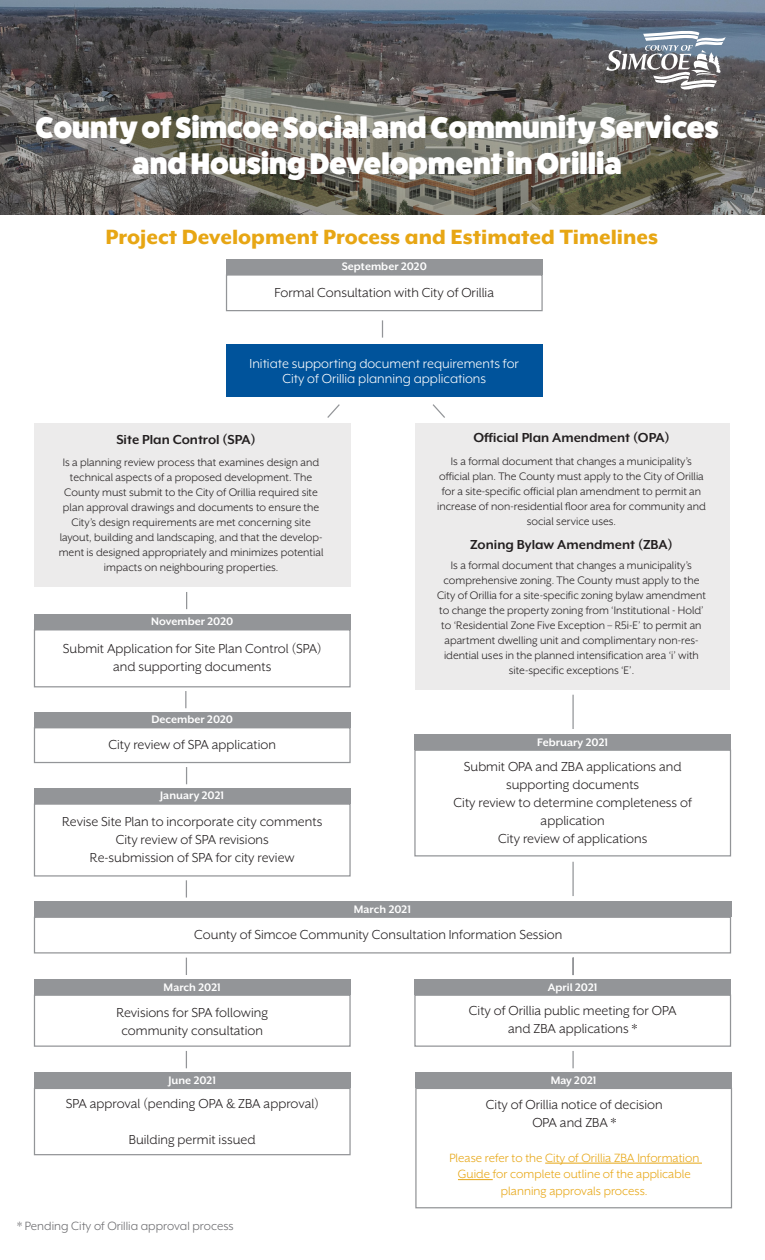
<style>
.page{position:relative;width:765px;height:1260px;background:#fff}
.page>*{position:absolute;margin:0;border:0;box-sizing:border-box;transform-origin:0 0}
.t1{font:800 30px/36px "Fat Frank";color:#fff;text-align:center}
.t2{font:800 23.75px "Mr Eaves XL Mod OT";color:#e7a614}
.t3{font:15px/18px "Mr Eaves XL San OT";color:#231f20;text-align:center}
.t4{font:15px/15px "Mr Eaves XL Mod OT";color:#fff;text-align:center}
.t5{font:700 15px "Mr Eaves XL Mod OT";color:#231f20}
.t6{font:13.75px/16.5px "Mr Eaves XL San OT";color:#e7a614;text-align:center}
.t7{font:13.75px "Mr Eaves XL Mod OT";color:#6b6b6e}
.t8{font:12.5px/15px "Mr Eaves XL San OT";color:#231f20;text-align:center}
.t9{font:700 12.5px "Mr Eaves XL San OT";color:#fff}
</style>
<div class="page">
<div style="left:414px;top:979px;width:317px;height:16px;background:#939598"></div>
<div style="left:414px;top:995px;width:317px;height:52px;border:1px solid #939598"></div>
<div style="left:226px;top:345px;width:317px;height:52px;background:#00539b"></div>
<svg style="left:382px;top:320px;width:1px;height:18px"></svg>
<svg style="left:327px;top:404px;width:13px;height:14px"></svg>
<svg style="left:432px;top:404px;width:13px;height:14px"></svg>
<svg style="left:0;top:0;width:765px;height:214px;background:#605f5d"></svg>
<div style="left:226px;top:259px;width:317px;height:15px;background:#939598"></div>
<div style="left:226px;top:274px;width:317px;height:37px;border:1px solid #939598"></div>
<div style="left:34px;top:901px;width:697px;height:16px;background:#939598"></div>
<div style="left:34px;top:917px;width:697px;height:37px;border:1px solid #939598"></div>
<div style="left:34px;top:614px;width:317px;height:15px;background:#939598"></div>
<div style="left:34px;top:629px;width:317px;height:58px;border:1px solid #939598"></div>
<div style="left:34px;top:712px;width:317px;height:15px;background:#939598"></div>
<div style="left:34px;top:727px;width:317px;height:36px;border:1px solid #939598"></div>
<div style="left:34px;top:788px;width:317px;height:15px;background:#939598"></div>
<div style="left:34px;top:803px;width:317px;height:74px;border:1px solid #939598"></div>
<div style="left:34px;top:979px;width:317px;height:16px;background:#939598"></div>
<div style="left:34px;top:995px;width:317px;height:52px;border:1px solid #939598"></div>
<div style="left:414px;top:734px;width:317px;height:16px;background:#939598"></div>
<div style="left:414px;top:750px;width:317px;height:107px;border:1px solid #939598"></div>
<div style="left:415px;top:1073px;width:317px;height:15px;background:#939598"></div>
<hr style="left:545px;top:1163px;width:157px;height:1px;background:#e7a614">
<hr style="left:458px;top:1179px;width:35px;height:1px;background:#e7a614">
<div style="left:415px;top:1088px;width:317px;height:120px;border:1px solid #939598"></div>
<div style="left:34px;top:1073px;width:317px;height:15px;background:#939598"></div>
<div style="left:34px;top:1088px;width:317px;height:67px;border:1px solid #939598"></div>
<svg style="left:606px;top:31px;width:120px;height:59px"></svg>
<svg style="left:186px;top:592px;width:1px;height:17px"></svg>
<div style="left:34px;top:423px;width:317px;height:164px;background:#ecebeb"></div>
<div style="left:415px;top:423px;width:315px;height:266px;background:#ecebeb"></div>
<svg style="left:185px;top:691px;width:1px;height:17px"></svg>
<svg style="left:186px;top:767px;width:1px;height:17px"></svg>
<svg style="left:186px;top:880px;width:1px;height:18px"></svg>
<hr style="left:572px;top:695px;width:2px;height:34px;background:#939598">
<hr style="left:572px;top:862px;width:2px;height:34px;background:#939598">
<svg style="left:572px;top:958px;width:2px;height:17px"></svg>
<svg style="left:572px;top:1051px;width:2px;height:17px"></svg>
<svg style="left:186px;top:1051px;width:1px;height:17px"></svg>
<svg style="left:186px;top:958px;width:1px;height:17px"></svg>
<p class="t1" style="left:35px;top:110px;width:685px">County of Simcoe Social and Community Services and Housing Development in Orillia</p>
<p class="t2" style="left:106px;top:225px;width:554px">Project Development Process and Estimated Timelines</p>
<p class="t3" style="left:275px;top:284px;width:221px">Formal Consultation with City of Orillia</p>
<p class="t9" style="left:342px;top:260px;width:87px">September 2020</p>
<p class="t4" style="left:250px;top:356px;width:271px">Initiate supporting document requirements for<br>City of Orillia planning applications</p>
<p class="t5" style="left:116px;top:432px;width:141px">Site Plan Control (SPA)</p>
<p class="t8" style="left:59px;top:455px;width:266px">Is a planning review process that examines design and technical aspects of a proposed development. The County must submit to the City of Orillia required site plan approval drawings and documents to ensure the City’s design requirements are met concerning site layout, building and landscaping, and that the develop&shy;ment is designed appropriately and minimizes potential impacts on neighbouring properties.</p>
<p class="t9" style="left:151px;top:615px;width:83px">November 2020</p>
<p class="t3" style="left:63px;top:640px;width:260px">Submit Application for Site Plan Control (SPA) and supporting documents</p>
<p class="t9" style="left:151px;top:713px;width:83px">December 2020</p>
<p class="t3" style="left:108px;top:735px;width:169px">City review of SPA application</p>
<p class="t9" style="left:160px;top:789px;width:66px">January 2021</p>
<p class="t3" style="left:62px;top:813px;width:262px">Revise Site Plan to incorporate city comments</p>
<p class="t3" style="left:116px;top:831px;width:155px">City review of SPA revisions</p>
<p class="t3" style="left:90px;top:849px;width:206px">Re-submission of SPA for city review</p>
<p class="t9" style="left:354px;top:903px;width:59px">March 2021</p>
<p class="t5" style="left:473px;top:430px;width:198px">Official Plan Amendment (OPA)</p>
<p class="t8" style="left:437px;top:454px;width:270px">Is a formal document that changes a municipality’s official plan. The County must apply to the City of Orillia for a site-specific official plan amendment to permit an increase of non-residential floor area for community and social service uses.</p>
<p class="t5" style="left:470px;top:537px;width:204px">Zoning Bylaw Amendment (ZBA)</p>
<p class="t8" style="left:437px;top:558px;width:270px">Is a formal document that changes a municipality’s comprehensive zoning. The County must apply to the City of Orillia for a site-specific zoning bylaw amendment to change the property zoning from ‘Institutional - Hold’ to ‘Residential Zone Five Exception – R5i-E’ to permit an apartment dwelling unit and complimentary non-res&shy;idential uses in the planned intensification area ‘i’ with site-specific exceptions ‘E’.</p>
<p class="t9" style="left:537px;top:736px;width:72px">February 2021</p>
<p class="t3" style="left:464px;top:758px;width:219px">Submit OPA and ZBA applications and supporting documents</p>
<p class="t3" style="left:454px;top:794px;width:240px">City review to determine completeness of application</p>
<p class="t3" style="left:498px;top:830px;width:151px">City review of applications</p>
<p class="t3" style="left:194px;top:926px;width:370px">County of Simcoe Community Consultation Information Session</p>
<p class="t9" style="left:164px;top:981px;width:59px">March 2021</p>
<p class="t9" style="left:548px;top:981px;width:51px">April 2021</p>
<p class="t3" style="left:116px;top:1004px;width:153px">Revisions for SPA following community consultation</p>
<p class="t3" style="left:469px;top:1001px;width:209px">City of Orillia public meeting for OPA</p>
<p class="t3" style="left:508px;top:1019px;width:131px">and ZBA applications *</p>
<p class="t9" style="left:168px;top:1074px;width:49px">June 2021</p>
<p class="t9" style="left:551px;top:1074px;width:48px">May 2021</p>
<p class="t3" style="left:66px;top:1095px;width:255px">SPA approval (pending OPA &amp; ZBA approval)</p>
<p class="t3" style="left:129px;top:1131px;width:128px">Building permit issued</p>
<p class="t3" style="left:486px;top:1096px;width:178px">City of Orillia notice of decision<br>OPA and ZBA *</p>
<p class="t6" style="left:449px;top:1149px;width:251px">Please refer to the City of Orillia ZBA Information<br>Guide for complete outline of the applicable</p>
<p class="t6" style="left:501px;top:1182px;width:148px">planning approvals process.</p>
<p class="t7" style="left:17px;top:1219px;width:218px">* Pending City of Orillia approval process</p>
</div>
